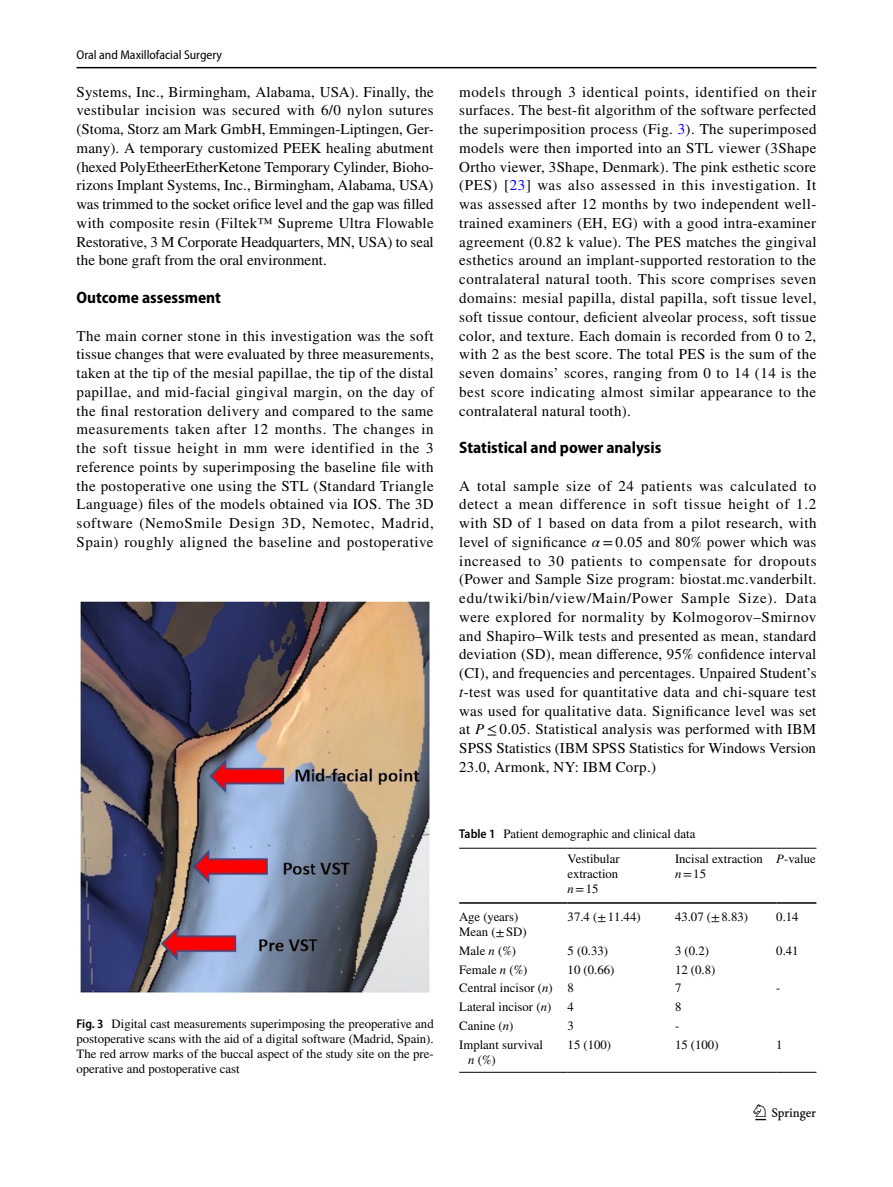
<style>
.page{position:relative;width:893px;height:1187px;background:#fff}
.page>*{position:absolute;margin:0;border:0;box-sizing:border-box;transform-origin:0 0}
.t1{font:22.5px "Springnew Regular 3";color:#000}
.t2{font:700 semi-condensed 16.5px "Myriad Pro";color:#000}
.t3{font:15px/18.8px "STIX";letter-spacing:.015em;color:#000;text-align:justify}
.t4{font:12.75px/15px "STIX";color:#000}
.t5{font:semi-condensed 12.75px "Myriad Pro";color:#000}
.s1{font-family:"Myriad Pro";font-weight:600;font-stretch:semi-condensed}
.s2{color:#00f}
.s3{font-style:italic}
</style>
<div class="page">
<hr style="left:77px;top:67px;width:739px;height:1px;background:#000">
<img style="left:81px;top:602px;width:348px;height:390px">
<hr style="left:459px;top:847px;width:109px;height:1px;background:#000">
<hr style="left:459px;top:902px;width:109px;height:1px;background:#000">
<hr style="left:568px;top:847px;width:107px;height:1px;background:#000">
<hr style="left:568px;top:902px;width:107px;height:1px;background:#000">
<hr style="left:675px;top:847px;width:101px;height:1px;background:#000">
<hr style="left:675px;top:902px;width:101px;height:1px;background:#000">
<hr style="left:776px;top:847px;width:40px;height:1px;background:#000">
<hr style="left:776px;top:902px;width:40px;height:1px;background:#000">
<hr style="left:459px;top:1071px;width:109px;height:1px;background:#000">
<hr style="left:568px;top:1071px;width:107px;height:1px;background:#000">
<hr style="left:675px;top:1071px;width:101px;height:1px;background:#000">
<hr style="left:776px;top:1071px;width:40px;height:1px;background:#000">
<p class="t5" style="left:77px;top:48px;width:147px">Oral and Maxillofacial Surgery</p>
<p class="t3" style="left:77px;top:83px;width:359px">Systems, Inc., Birmingham, Alabama, USA). Finally, the vestibular incision was secured with 6/0 nylon sutures (Stoma, Storz am Mark GmbH, Emmingen-Liptingen, Ger&shy;many). A temporary customized PEEK healing abutment (hexed PolyEtheerEtherKetone Temporary Cylinder, Bioho&shy;rizons Implant Systems, Inc., Birmingham, Alabama, USA) was trimmed to the socket orifice level and the gap was filled with composite resin (Filtek™ Supreme Ultra Flowable Restorative, 3 M Corporate Headquarters, MN, USA) to seal the bone graft from the oral environment.</p>
<p class="t2" style="left:77px;top:288px;width:146px">Outcome assessment</p>
<p class="t3" style="left:77px;top:327px;width:359px">The main corner stone in this investigation was the soft tissue changes that were evaluated by three measurements, taken at the tip of the mesial papillae, the tip of the distal papillae, and mid-facial gingival margin, on the day of the final restoration delivery and compared to the same measurements taken after 12 months. The changes in the soft tissue height in mm were identified in the 3 reference points by superimposing the baseline file with the postoperative one using the STL (Standard Triangle Language) files of the models obtained via IOS. The 3D software (NemoSmile Design 3D, Nemotec, Madrid, Spain) roughly aligned the baseline and postoperative</p>
<p class="t4" style="left:77px;top:1016px;width:359px;text-align:justify"><span class="s1">Fig. 3</span> Digital cast measurements superimposing the preoperative and postoperative scans with the aid of a digital software (Madrid, Spain).<br>The red arrow marks of the buccal aspect of the study site on the pre&shy;operative and postoperative cast</p>
<p class="t3" style="left:459px;top:83px;width:359px">models through 3 identical points, identified on their surfaces. The best-fit algorithm of the software perfected the superimposition process (Fig. <span class="s2">3</span>). The superimposed models were then imported into an STL viewer (3Shape Ortho viewer, 3Shape, Denmark). The pink esthetic score (PES) [<span class="s2">23</span>] was also assessed in this investigation. It was assessed after 12 months by two independent well&shy;trained examiners (EH, EG) with a good intra-examiner agreement (0.82 k value). The PES matches the gingival esthetics around an implant-supported restoration to the contralateral natural tooth. This score comprises seven domains: mesial papilla, distal papilla, soft tissue level, soft tissue contour, deficient alveolar process, soft tissue color, and texture. Each domain is recorded from 0 to 2, with 2 as the best score. The total PES is the sum of the seven domains’ scores, ranging from 0 to 14 (14 is the best score indicating almost similar appearance to the contralateral natural tooth).</p>
<p class="t2" style="left:459px;top:438px;width:204px">Statistical and power analysis</p>
<p class="t3" style="left:459px;top:477px;width:359px">A total sample size of 24 patients was calculated to detect a mean difference in soft tissue height of 1.2 with SD of 1 based on data from a pilot research, with level of significance <span class="s3">α</span> = 0.05 and 80% power which was increased to 30 patients to compensate for dropouts (Power and Sample Size program: biostat.mc.vanderbilt. edu/twiki/bin/view/Main/Power Sample Size). Data were explored for normality by Kolmogorov–Smirnov and Shapiro–Wilk tests and presented as mean, standard deviation (SD), mean difference, 95% confidence interval (CI), and frequencies and percentages. Unpaired Student’s <span class="s3">t</span>-test was used for quantitative data and chi-square test was used for qualitative data. Significance level was set at <span class="s3">P</span>≤0.05. Statistical analysis was performed with IBM SPSS Statistics (IBM SPSS Statistics for Windows Version 23.0, Armonk, NY: IBM Corp.)</p>
<p class="t4" style="left:568px;top:821px;width:129px;line-height:25.5px;text-indent:-108px"><span class="s1">Table 1</span> Patient demographic and clinical data<br>Vestibular</p>
<p class="t4" style="left:568px;top:867px;width:52px">extraction <span class="s3">n</span>=15</p>
<p class="t4" style="left:675px;top:852px;width:89px">Incisal extraction <span class="s3">n</span>=15</p>
<p class="t4" style="left:776px;top:852px;width:41px"><span class="s3">P</span>-value</p>
<p class="t4" style="left:459px;top:910px;width:69px">Age (years)<br>Mean (±SD)</p>
<p class="t4" style="left:568px;top:910px;width:75px">37.4 (±11.44)</p>
<p class="t4" style="left:675px;top:910px;width:75px">43.07 (±8.83)</p>
<p class="t4" style="left:776px;top:910px;width:24px">0.14</p>
<p class="t4" style="left:459px;top:944px;width:58px">Male <span class="s3">n</span> (%)</p>
<p class="t4" style="left:568px;top:944px;width:42px">5 (0.33)</p>
<p class="t4" style="left:675px;top:944px;width:35px">3 (0.2)</p>
<p class="t4" style="left:776px;top:944px;width:24px">0.41</p>
<p class="t4" style="left:459px;top:962px;width:70px">Female <span class="s3">n</span> (%)</p>
<p class="t4" style="left:568px;top:962px;width:48px">10 (0.66)</p>
<p class="t4" style="left:675px;top:962px;width:42px">12 (0.8)</p>
<p class="t4" style="left:459px;top:981px;width:116px">Central incisor (<span class="s3">n</span>) 8</p>
<p class="t4" style="left:675px;top:981px;width:8px">7</p>
<p class="t4" style="left:776px;top:981px;width:6px">-</p>
<p class="t4" style="left:459px;top:1000px;width:94px">Lateral incisor (<span class="s3">n</span>)</p>
<p class="t4" style="left:568px;top:1000px;width:8px">4</p>
<p class="t4" style="left:675px;top:1000px;width:8px">8</p>
<p class="t4" style="left:459px;top:1018px;width:56px">Canine (<span class="s3">n</span>)</p>
<p class="t4" style="left:568px;top:1018px;width:8px">3</p>
<p class="t4" style="left:675px;top:1018px;width:6px">-</p>
<p class="t4" style="left:468px;top:1037px;width:76px;text-indent:-9px">Implant survival <span class="s3">n</span> (%)</p>
<p class="t4" style="left:568px;top:1037px;width:45px">15 (100)</p>
<p class="t4" style="left:675px;top:1037px;width:45px">15 (100)</p>
<p class="t4" style="left:776px;top:1037px;width:8px">1</p>
<h1 class="t1" style="left:755px;top:1104px;width:62px">1 3</h1>
</div>
